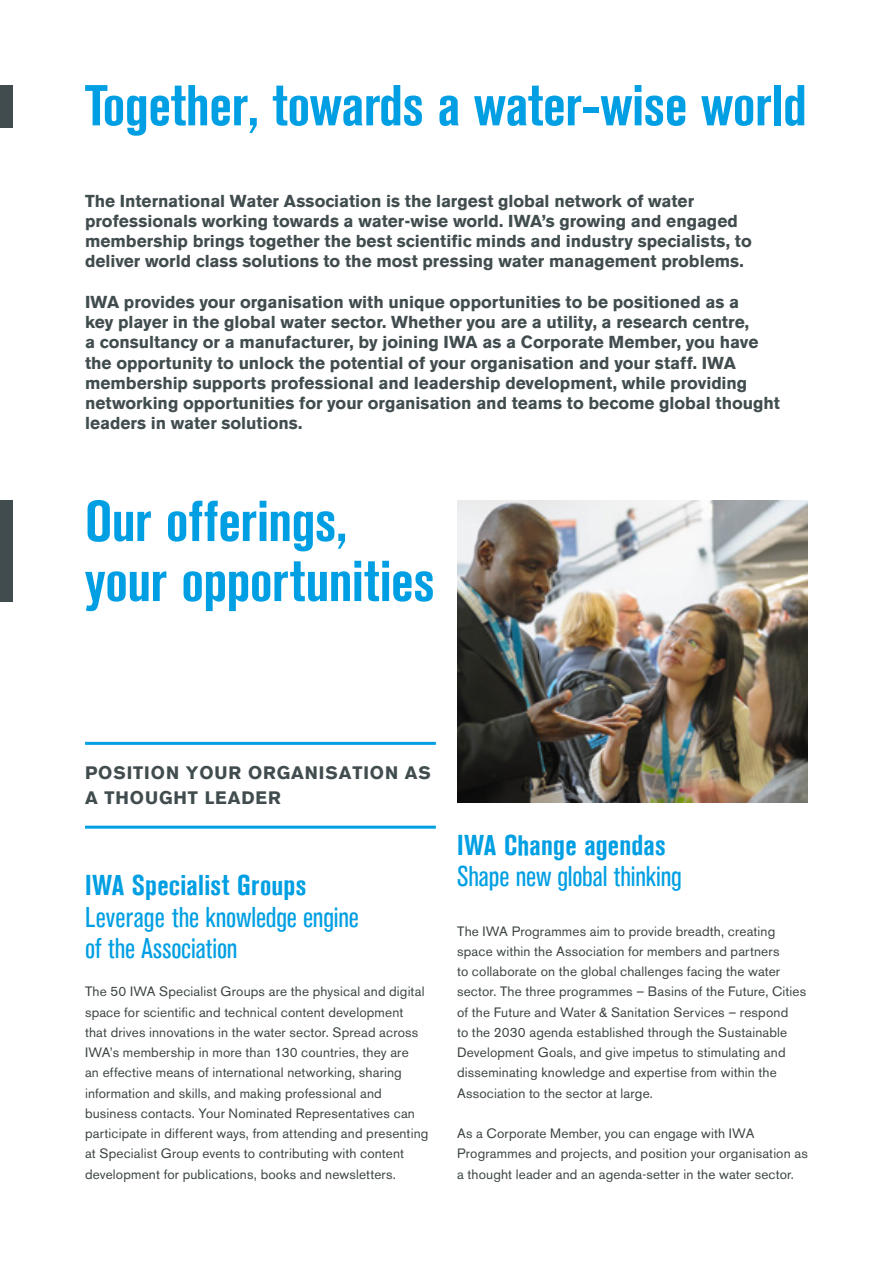
<style>
.page{position:relative;width:893px;height:1263px;background:#fff}
.page>*{position:absolute;margin:0;border:0;box-sizing:border-box;transform-origin:0 0}
.t1{font:700 condensed 57px/60px "Akzidenz Grotesk BE";letter-spacing:-.005em;color:#009fe3}
.t2{font:condensed 28.5px/31.5px "Akzidenz Grotesk BE";letter-spacing:-.005em;color:#009fe3}
.t3{font:700 condensed 28.5px "Akzidenz Grotesk BE";letter-spacing:.01em;color:#009fe3}
.t4{font:700 18px/25.5px "Akzidenz Grotesk BE";letter-spacing:.05em;color:#414c4e}
.t5{font:700 17.25px/20.2px "Akzidenz Grotesk BE";color:#414c4e}
.t6{font:13.5px/20.2px "Akzidenz Grotesk BE";letter-spacing:.01em;color:#3d4444}
</style>
<div class="page">
<div style="left:0;top:85px;width:13px;height:43px;background:#414c4e"></div>
<div style="left:0;top:501px;width:13px;height:101px;background:#414c4e"></div>
<hr style="left:85px;top:742px;width:351px;height:3px;background:#009fe3">
<hr style="left:85px;top:826px;width:351px;height:3px;background:#009fe3">
<img style="left:457px;top:500px;width:351px;height:303px">
<h1 class="t1" style="left:85px;top:76px;width:723px">Together, towards a water-wise world</h1>
<p class="t5" style="left:85px;top:191px;width:668px">The International Water Association is the largest global network of water professionals working towards a water-wise world. IWA’s growing and engaged membership brings together the best scientific minds and industry specialists, to deliver world class solutions to the most pressing water management problems.</p>
<p class="t5" style="left:85px;top:292px;width:696px">IWA provides your organisation with unique opportunities to be positioned as a<br>key player in the global water sector. Whether you are a utility, a research centre,<br>a consultancy or a manufacturer, by joining IWA as a Corporate Member, you have the opportunity to unlock the potential of your organisation and your staff. IWA membership supports professional and leadership development, while providing networking opportunities for your organisation and teams to become global thought leaders in water solutions.</p>
<h1 class="t1" style="left:85px;top:492px;width:351px">Our offerings, your opportunities</h1>
<h3 class="t4" style="left:85px;top:760px;width:347px">POSITION YOUR ORGANISATION AS<br>A THOUGHT LEADER</h3>
<h2 class="t3" style="left:85px;top:869px;width:223px">IWA Specialist Groups</h2>
<h2 class="t2" style="left:85px;top:902px;width:275px">Leverage the knowledge engine of the Association</h2>
<p class="t6" style="left:85px;top:981px;width:345px">The 50 IWA Specialist Groups are the physical and digital space for scientific and technical content development that drives innovations in the water sector. Spread across IWA’s membership in more than 130 countries, they are<br>an effective means of international networking, sharing information and skills, and making professional and business contacts. Your Nominated Representatives can participate in different ways, from attending and presenting at Specialist Group events to contributing with content development for publications, books and newsletters.</p>
<h2 class="t3" style="left:457px;top:828px;width:210px">IWA Change agendas</h2>
<h2 class="t2" style="left:457px;top:861px;width:226px">Shape new global thinking</h2>
<p class="t6" style="left:457px;top:921px;width:351px">The IWA Programmes aim to provide breadth, creating space within the Association for members and partners<br>to collaborate on the global challenges facing the water sector. The three programmes – Basins of the Future, Cities of the Future and Water &amp; Sanitation Services – respond<br>to the 2030 agenda established through the Sustainable Development Goals, and give impetus to stimulating and disseminating knowledge and expertise from within the Association to the sector at large.</p>
<p class="t6" style="left:457px;top:1123px;width:352px">As a Corporate Member, you can engage with IWA<br>Programmes and projects, and position your organisation as a thought leader and an agenda-setter in the water sector.</p>
</div>
